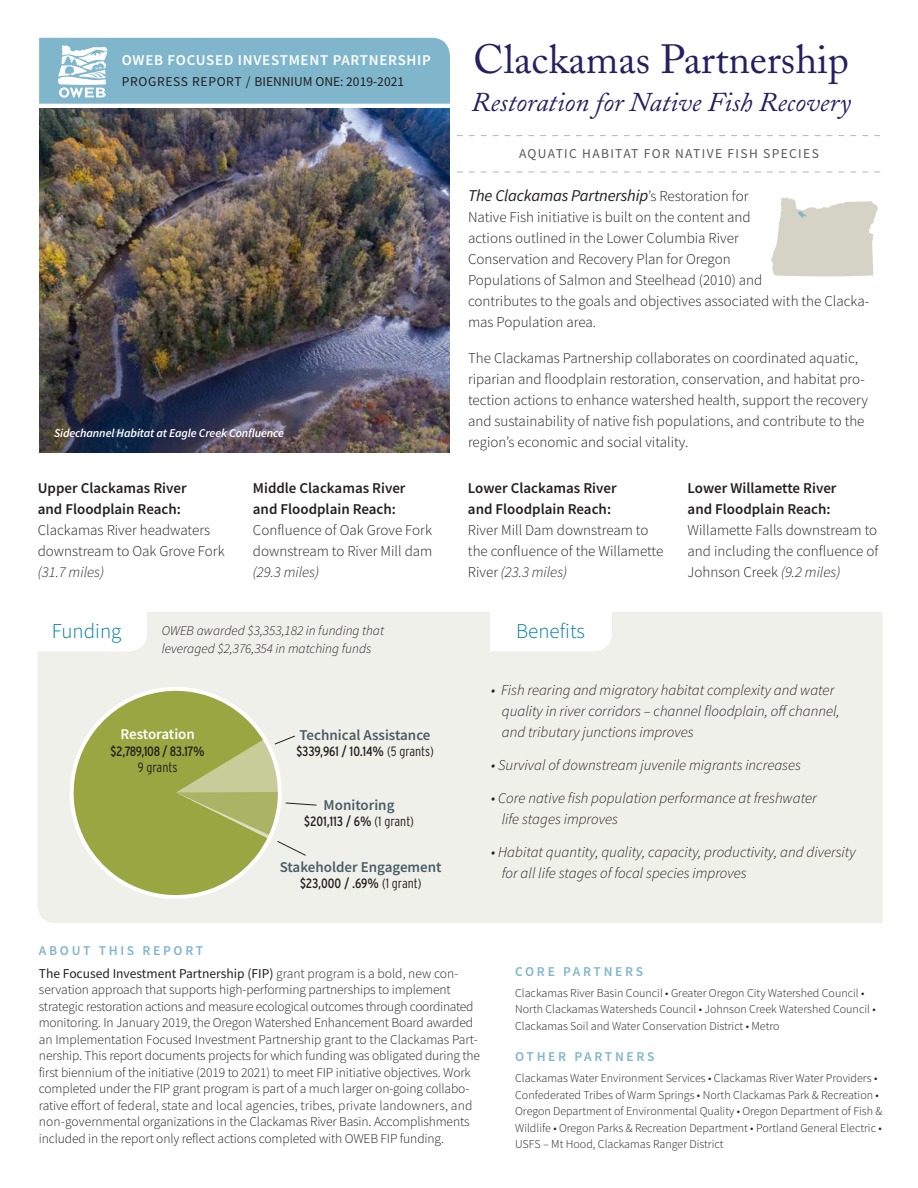
<style>
.page{position:relative;width:918px;height:1188px;background:#fff}
.page>*{position:absolute;margin:0;border:0;box-sizing:border-box;transform-origin:0 0}
.t1{font:40.5px "Adobe Caslon";color:#252161}
.t2{font:italic 27px "Adobe Caslon";color:#252161}
.t3{font:300 21px "Source Sans Pro";color:#007da2}
.t4{font:italic 16.5px "Source Sans Pro";letter-spacing:-.01em;color:#231f20}
.t5{font:300 15px/21px "Source Sans Pro";color:#231f20}
.t6{font:italic 300 15px/21px "Source Sans Pro";color:#231f20}
.t7{font:600 15px "Source Sans Pro";color:#4a5c65}
.t8{font:600 15px "Source Sans Pro";letter-spacing:.05em;color:#fff}
.t9{font:600 15px "Source Sans Pro";letter-spacing:-.005em;color:#fff}
.t10{font:300 13.5px/16.5px "Source Sans Pro";letter-spacing:-.01em;color:#231f20}
.t11{font:13.5px "Interstate Condensed";letter-spacing:-.015em;color:#231f20}
.t12{font:italic 300 13.5px/18px "Source Sans Pro";color:#231f20}
.t13{font:600 13.5px "Source Sans Pro";letter-spacing:.2em;color:#7fb6cc}
.t14{font:13.5px "Source Sans Pro";color:#231f20}
.t15{font:13.5px "Source Sans Pro";letter-spacing:.1em;color:#57585a}
.t16{font:300 13.5px "Interstate Condensed";color:#231f20}
.t17{font:300 12px/16.5px "Source Sans Pro";color:#231f20}
.t18{font:italic 600 12px "Source Sans Pro";letter-spacing:-.01em;color:#fff}
.s1{font-weight:300;font-style:normal;font-size:15px}
.s2{font-weight:600}
.s3{font-style:italic}
.s4{font-weight:300}
.s5{font-weight:400}
</style>
<div class="page">
<div style="left:37px;top:612px;width:846px;height:311px;background:#f0f0eb"></div>
<svg style="left:490px;top:612px;width:122px;height:39px"></svg>
<img style="left:39px;top:108px;width:411px;height:344px">
<svg style="left:457px;top:171px;width:423px;height:1px"></svg>
<svg style="left:457px;top:135px;width:423px;height:1px"></svg>
<svg style="left:37px;top:612px;width:110px;height:39px"></svg>
<svg style="left:58px;top:675px;width:236px;height:236px;background:#c4cb96"></svg>
<svg style="left:771px;top:197px;width:107px;height:79px"></svg>
<svg style="left:174px;top:735px;width:143px;height:121px;background:#bdc68b"></svg>
<svg style="left:39px;top:38px;width:411px;height:66px;background:#86bace"></svg>
<p class="t8" style="left:122px;top:50px;width:311px">OWEB FOCUSED INVESTMENT PARTNERSHIP</p>
<p class="t14" style="left:122px;top:73px;width:284px">PROGRESS REPORT / BIENNIUM ONE: 2019-2021</p>
<p class="t18" style="left:54px;top:425px;width:232px">Sidechannel Habitat at Eagle Creek Confluence</p>
<p class="t1" style="left:474px;top:36px;width:377px">Clackamas Partnership</p>
<p class="t2" style="left:472px;top:87px;width:381px">Restoration for Native Fish Recovery</p>
<p class="t15" style="left:519px;top:145px;width:301px">AQUATIC HABITAT FOR NATIVE FISH SPECIES</p>
<p class="t4" style="left:468px;top:185px;width:282px">The Clackamas Partnership<span class="s1">’s Restoration for</span></p>
<p class="t5" style="left:468px;top:207px;width:403px">Native Fish initiative is built on the content and<br>actions outlined in the Lower Columbia River<br>Conservation and Recovery Plan for Oregon<br>Populations of Salmon and Steelhead (2010) and<br>contributes to the goals and objectives associated with the Clacka&shy;mas Population area.</p>
<p class="t5" style="left:468px;top:348px;width:401px">The Clackamas Partnership collaborates on coordinated aquatic, riparian and floodplain restoration, conservation, and habitat pro&shy;tection actions to enhance watershed health, support the recovery and sustainability of native fish populations, and contribute to the region’s economic and social vitality.</p>
<p class="t5" style="left:38px;top:478px;width:188px"><span class="s2">Upper Clackamas River<br>and Floodplain Reach:<br></span>Clackamas River headwaters downstream to Oak Grove Fork <span class="s3">(31.7 miles)</span></p>
<p class="t5" style="left:253px;top:478px;width:181px"><span class="s2">Middle Clackamas River and Floodplain Reach:<br></span>Confluence of Oak Grove Fork downstream to River Mill dam <span class="s3">(29.3 miles)</span></p>
<p class="t5" style="left:468px;top:478px;width:197px"><span class="s2">Lower Clackamas River<br>and Floodplain Reach:<br></span>River Mill Dam downstream to the confluence of the Willamette<br>River <span class="s3">(23.3 miles)</span></p>
<p class="t5" style="left:688px;top:478px;width:192px"><span class="s2">Lower Willamette River<br>and Floodplain Reach:<br></span>Willamette Falls downstream to and including the confluence of<br>Johnson Creek <span class="s3">(9.2 miles)</span></p>
<p class="t3" style="left:52px;top:618px;width:71px">Funding</p>
<p class="t12" style="left:162px;top:621px;width:224px">OWEB awarded $3,353,182 in funding that leveraged $2,376,354 in matching funds</p>
<p class="t9" style="left:120px;top:724px;width:76px">Restoration</p>
<p class="t11" style="left:111px;top:743px;width:96px">$2,789,108 / 83.17%</p>
<p class="t16" style="left:138px;top:760px;width:41px">9 grants</p>
<p class="t7" style="left:300px;top:725px;width:133px">Technical Assistance</p>
<p class="t11" style="left:296px;top:744px;width:139px">$339,961 / 10.14% <span class="s4">(5 grants)</span></p>
<p class="t7" style="left:324px;top:795px;width:72px">Monitoring</p>
<p class="t11" style="left:304px;top:814px;width:111px">$201,113 / 6% <span class="s4">(1 grant)</span></p>
<p class="t7" style="left:280px;top:857px;width:164px">Stakeholder Engagement</p>
<p class="t11" style="left:300px;top:876px;width:123px">$23,000 / .69% <span class="s4">(1 grant)</span></p>
<p class="t3" style="left:516px;top:618px;width:70px">Benefits</p>
<p class="t6" style="left:502px;top:679px;width:340px;text-indent:-10px">• Fish rearing and migratory habitat complexity and water quality in river corridors – channel floodplain, off channel, and tributary junctions improves</p>
<p class="t6" style="left:491px;top:754px;width:311px">• Survival of downstream juvenile migrants increases</p>
<p class="t6" style="left:502px;top:787px;width:317px;text-indent:-10px">• Core native fish population performance at freshwater life stages improves</p>
<p class="t6" style="left:502px;top:841px;width:355px;text-indent:-10px">• Habitat quantity, quality, capacity, productivity, and diversity for all life stages of focal species improves</p>
<p class="t13" style="left:39px;top:942px;width:166px">ABOUT THIS REPORT</p>
<p class="t10" style="left:39px;top:965px;width:443px"><span class="s5">The Focused Investment Partnership (FIP)</span> grant program is a bold, new con&shy;servation approach that supports high-performing partnerships to implement strategic restoration actions and measure ecological outcomes through coordinated monitoring. In January 2019, the Oregon Watershed Enhancement Board awarded an Implementation Focused Investment Partnership grant to the Clackamas Part&shy;nership. This report documents projects for which funding was obligated during the first biennium of the initiative (2019 to 2021) to meet FIP initiative objectives. Work completed under the FIP grant program is part of a much larger on-going collabo&shy;rative effort of federal, state and local agencies, tribes, private landowners, and non-governmental organizations in the Clackamas River Basin. Accomplishments included in the report only reflect actions completed with OWEB FIP funding.</p>
<p class="t13" style="left:515px;top:962px;width:129px">CORE PARTNERS</p>
<p class="t17" style="left:515px;top:984px;width:362px">Clackamas River Basin Council • Greater Oregon City Watershed Council •<br>North Clackamas Watersheds Council • Johnson Creek Watershed Council •<br>Clackamas Soil and Water Conservation District • Metro</p>
<p class="t13" style="left:515px;top:1048px;width:141px">OTHER PARTNERS</p>
<p class="t17" style="left:515px;top:1070px;width:369px">Clackamas Water Environment Services • Clackamas River Water Providers • Confederated Tribes of Warm Springs • North Clackamas Park &amp; Recreation • Oregon Department of Environmental Quality • Oregon Department of Fish &amp; Wildlife • Oregon Parks &amp; Recreation Department • Portland General Electric • USFS – Mt Hood, Clackamas Ranger District</p>
</div>
